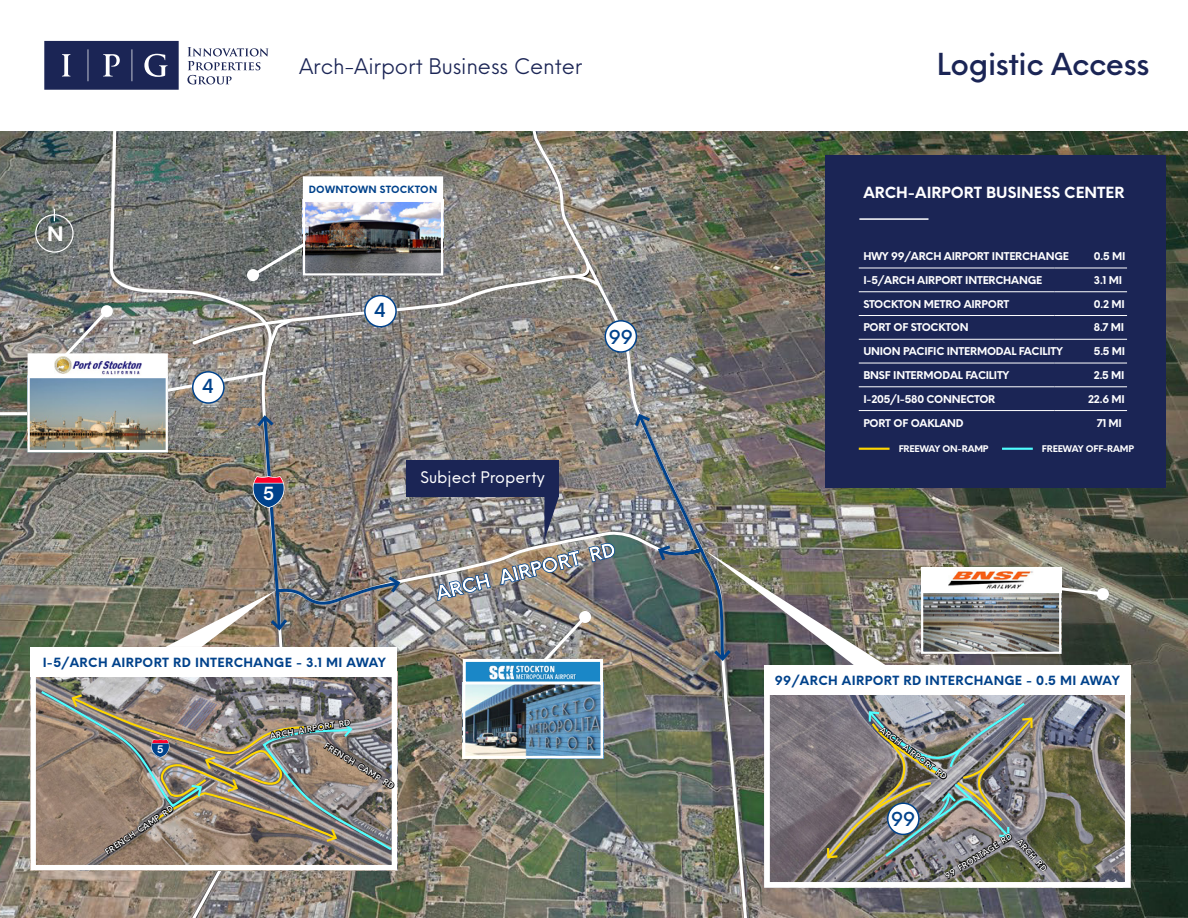
<style>
.page{position:relative;width:1188px;height:918px;background:#fff}
.page>*{position:absolute;margin:0;border:0;box-sizing:border-box;transform-origin:0 0}
.t1{font:500 29.55px "Neue Einstellung";letter-spacing:-.015em;color:#1b2555}
.t2{font:21px "Neue Einstellung";letter-spacing:-.005em;color:#1b2555}
.t3{font:700 19.5px "Neue Einstellung";color:#fff}
.t4{font:500 18.9px "Neue Einstellung";color:#00428b}
.t5{font:600 17.7px "Neue Einstellung";color:#fff}
.t6{font:15.6px "Neue Einstellung";color:#fff}
.t7{font:700 15px "Neue Einstellung";color:#fff}
.t8{font:700 12.45px "Neue Einstellung";letter-spacing:.03em;color:#00428b}
.t9{font:700 10.5px "Neue Einstellung";letter-spacing:-.02em;color:#fff}
.t10{font:600 10.2px "Neue Einstellung";color:#fff}
.t11{font:700 9.75px "Neue Einstellung";letter-spacing:.03em;color:#00428b}
.t12{font:700 9px "Neue Einstellung";letter-spacing:-.02em;color:#fff}
.t13{font:600 8.1px "Neue Einstellung";color:#fff}
</style>
<div class="page">
<img style="left:0;top:132px;width:1188px;height:786px">
<img style="left:531px;top:131px;width:220px;height:787px">
<img style="left:107px;top:131px;width:178px;height:787px">
<div style="left:825px;top:155px;width:341px;height:332px;background:#1b2555"></div>
<hr style="left:859px;top:218px;width:70px;height:2px;background:#fff">
<hr style="left:859px;top:268px;width:196px;height:1px;background:#fff">
<hr style="left:1055px;top:268px;width:72px;height:1px;background:#fff">
<hr style="left:859px;top:291px;width:196px;height:1px;background:#fff">
<hr style="left:1055px;top:291px;width:72px;height:1px;background:#fff">
<hr style="left:859px;top:315px;width:196px;height:1px;background:#fff">
<hr style="left:1055px;top:315px;width:72px;height:1px;background:#fff">
<hr style="left:859px;top:339px;width:196px;height:1px;background:#fff">
<hr style="left:1055px;top:339px;width:72px;height:1px;background:#fff">
<hr style="left:859px;top:363px;width:196px;height:1px;background:#fff">
<hr style="left:1055px;top:363px;width:72px;height:1px;background:#fff">
<hr style="left:859px;top:387px;width:196px;height:1px;background:#fff">
<hr style="left:1055px;top:387px;width:72px;height:1px;background:#fff">
<hr style="left:859px;top:410px;width:196px;height:1px;background:#fff">
<hr style="left:1055px;top:410px;width:72px;height:1px;background:#fff">
<div style="left:35px;top:214px;width:39px;height:39px;border:1px solid #fff;border-radius:50%"></div>
<svg style="left:54px;top:209px;width:1px;height:12px"></svg>
<img style="left:36px;top:677px;width:355px;height:187px">
<div style="left:30px;top:671px;width:367px;height:199px;border:5px solid #fff"></div>
<div style="left:30px;top:647px;width:367px;height:30px;background:#fff"></div>
<img style="left:39px;top:689px;width:357px;height:168px">
<img style="left:306px;top:202px;width:134px;height:38px">
<div style="left:303px;top:199px;width:140px;height:77px;border:2px solid #fff"></div>
<div style="left:303px;top:176px;width:140px;height:26px;background:#fff;border:3px solid #fff"></div>
<img style="left:191px;top:240px;width:411px;height:109px">
<div style="left:247px;top:269px;width:12px;height:12px;background:#fff;border-radius:50%"></div>
<div style="left:29px;top:354px;width:137px;height:23px;background:#fff"></div>
<div style="left:28px;top:353px;width:140px;height:25px;border:2px solid #fff"></div>
<img style="left:54px;top:356px;width:87px;height:14px">
<svg style="left:61px;top:307px;width:50px;height:53px"></svg>
<div style="left:101px;top:305px;width:12px;height:12px;background:#fff;border-radius:50%"></div>
<div style="left:463px;top:659px;width:140px;height:26px;background:#1a87c7;border:3px solid #fff"></div>
<img style="left:489px;top:665px;width:87px;height:15px">
<img style="left:467px;top:686px;width:132px;height:68px">
<div style="left:463px;top:682px;width:140px;height:76px;border:3px solid #fff"></div>
<svg style="left:1061px;top:585px;width:45px;height:12px"></svg>
<div style="left:1097px;top:588px;width:12px;height:12px;background:#fff;border-radius:50%"></div>
<img style="left:924px;top:592px;width:134px;height:59px">
<div style="left:921px;top:578px;width:140px;height:76px;border:2px solid #fff"></div>
<div style="left:921px;top:567px;width:140px;height:25px;background:#fff"></div>
<img style="left:948px;top:571px;width:85px;height:18px">
<hr style="left:1002px;top:448px;width:31px;height:2px;background:#4fffff">
<hr style="left:859px;top:448px;width:31px;height:2px;background:#ffd600">
<img style="left:771px;top:696px;width:353px;height:185px">
<div style="left:764px;top:689px;width:367px;height:199px;border:6px solid #fff"></div>
<img style="left:825px;top:701px;width:223px;height:180px">
<div style="left:764px;top:665px;width:367px;height:30px;background:#fff"></div>
<div style="left:888px;top:803px;width:31px;height:31px;background:#fff;border-radius:50%"></div>
<div style="left:887px;top:802px;width:33px;height:33px;border:2px solid #00428b;border-radius:50%"></div>
<div style="left:365px;top:296px;width:31px;height:31px;background:#fff;border-radius:50%"></div>
<div style="left:364px;top:295px;width:33px;height:33px;border:2px solid #00428b;border-radius:50%"></div>
<div style="left:605px;top:321px;width:31px;height:31px;background:#fff;border-radius:50%"></div>
<div style="left:605px;top:320px;width:32px;height:33px;border:2px solid #00428b;border-radius:50%"></div>
<img style="left:0;top:370px;width:886px;height:295px">
<svg style="left:44px;top:41px;width:225px;height:49px"></svg>
<h3 class="t3" style="left:47px;top:216px;width:18px">N</h3>
<h3 class="t4" style="left:203px;top:370px;width:13px">4</h3>
<h2 class="t2" style="left:299px;top:48px;width:285px">Arch-Airport Business Center</h2>
<p class="t11" style="left:309px;top:180px;width:130px">DOWNTOWN STOCKTON</p>
<h3 class="t4" style="left:375px;top:293px;width:13px">4</h3>
<h3 class="t4" style="left:609px;top:320px;width:26px">99</h3>
<h3 class="t5" style="left:263px;top:478px;width:13px">5</h3>
<h3 class="t6" style="left:421px;top:464px;width:126px">Subject Property</h3>
<p class="t8" style="left:43px;top:651px;width:345px">I-5/ARCH AIRPORT RD INTERCHANGE - 3.1 MI AWAY</p>
<p class="t10" style="left:157px;top:740px;width:8px">5</p>
<p class="t13" style="left:102px;top:847px;width:82px;rotate:-34deg">FRENCH CAMP RD</p>
<p class="t13" style="left:269px;top:729px;width:83px;rotate:-10deg">ARCH AIRPORT RD</p>
<p class="t13" style="left:329px;top:739px;width:82px;rotate:32deg">FRENCH CAMP RD</p>
<h1 class="t1" style="left:937px;top:37px;width:214px">Logistic Access</h1>
<h3 class="t7" style="left:863px;top:179px;width:263px">ARCH-AIRPORT BUSINESS CENTER</h3>
<p class="t9" style="left:863px;top:247px;width:207px">HWY 99/ARCH AIRPORT INTERCHANGE</p>
<p class="t9" style="left:1094px;top:247px;width:33px">0.5 MI</p>
<p class="t9" style="left:863px;top:271px;width:180px">I-5/ARCH AIRPORT INTERCHANGE</p>
<p class="t9" style="left:1094px;top:271px;width:30px">3.1 MI</p>
<p class="t9" style="left:863px;top:294px;width:147px">STOCKTON METRO AIRPORT</p>
<p class="t9" style="left:1094px;top:294px;width:32px">0.2 MI</p>
<p class="t9" style="left:863px;top:318px;width:107px">PORT OF STOCKTON</p>
<p class="t9" style="left:1094px;top:318px;width:32px">8.7 MI</p>
<p class="t9" style="left:863px;top:342px;width:201px">UNION PACIFIC INTERMODAL FACILITY</p>
<p class="t9" style="left:1094px;top:342px;width:33px">5.5 MI</p>
<p class="t9" style="left:863px;top:366px;width:148px">BNSF INTERMODAL FACILITY</p>
<p class="t9" style="left:1094px;top:366px;width:32px">2.5 MI</p>
<p class="t9" style="left:863px;top:389px;width:133px">I-205/I-580 CONNECTOR</p>
<p class="t9" style="left:1088px;top:389px;width:38px">22.6 MI</p>
<p class="t9" style="left:863px;top:413px;width:102px">PORT OF OAKLAND</p>
<p class="t9" style="left:1097px;top:413px;width:27px">71 MI</p>
<p class="t12" style="left:899px;top:441px;width:91px">FREEWAY ON-RAMP</p>
<p class="t12" style="left:1042px;top:441px;width:93px">FREEWAY OFF-RAMP</p>
<p class="t8" style="left:775px;top:669px;width:347px">99/ARCH AIRPORT RD INTERCHANGE - 0.5 MI AWAY</p>
<p class="t13" style="left:885px;top:723px;width:83px;rotate:37deg">ARCH AIRPORT RD</p>
<h3 class="t4" style="left:891px;top:802px;width:26px">99</h3>
<p class="t13" style="left:942px;top:870px;width:79px;rotate:-32deg">99 FRONTAGE RD</p>
<p class="t13" style="left:1024px;top:835px;width:42px;rotate:48deg">ARCH RD</p>
</div>
